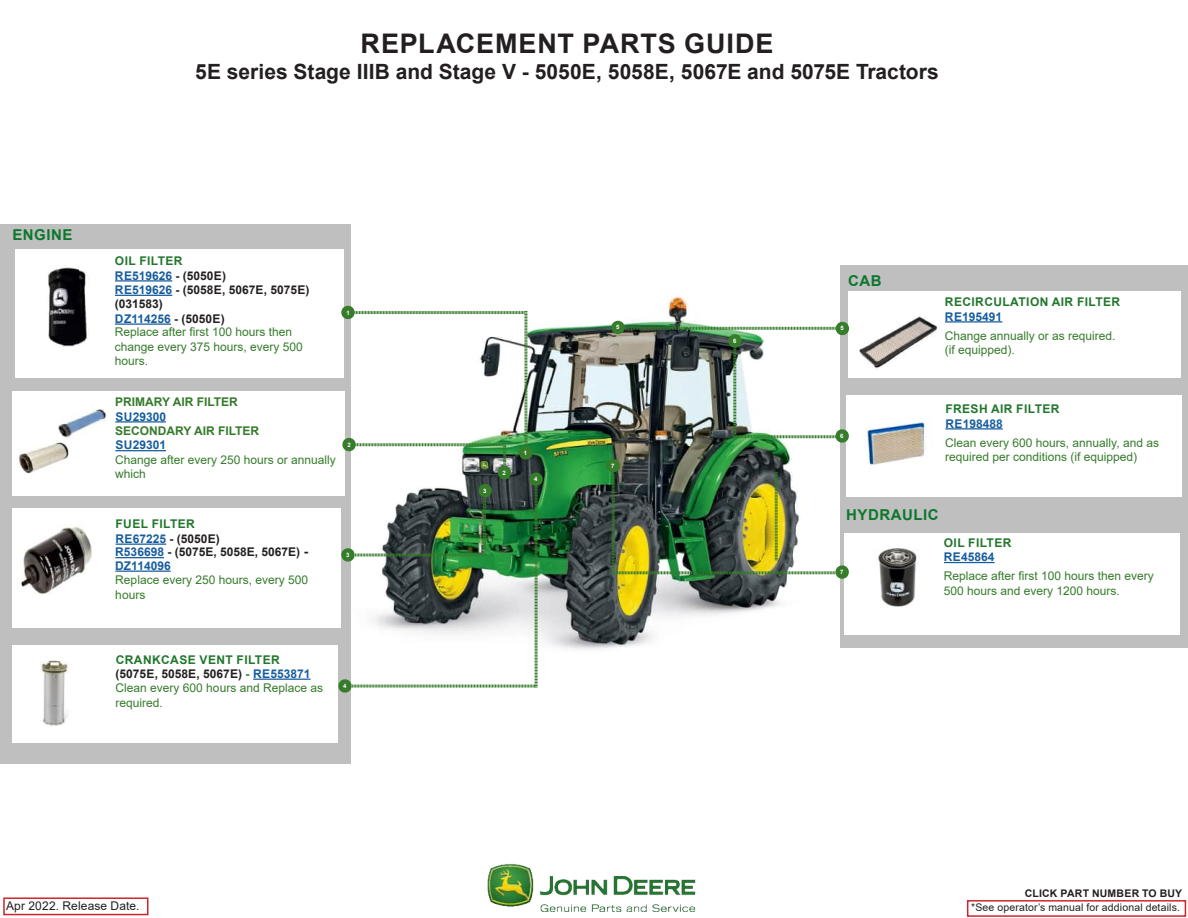
<style>
.page{position:relative;width:1188px;height:918px;background:#fff}
.page>*{position:absolute;margin:0;border:0;box-sizing:border-box;transform-origin:0 0}
.Title_Medium_24pt_Bl{font:700 27px "Arial";letter-spacing:.035em;color:#231f20}
.Title_Medium_24pt_Bl-2{font:700 21px "Arial";color:#231f20}
.head{font:700 15px "Arial";letter-spacing:.035em;color:#0d772d}
.head-2{font:12px/14.4px "Arial";color:#357b2b}
.Replace_Copy{font:12px/14.4px "Arial";color:#357b2b}
.head-3{font:700 12px/14.4px "Arial";letter-spacing:.035em;color:#22772d}
.t1{font:12px "Arial";letter-spacing:.015em;color:#231f20}
.t2{font:10.5px "Arial";letter-spacing:.015em;color:#231f20}
.t3{font:700 10.5px "Arial";letter-spacing:.02em;color:#231f20}
.Replace_Copy-2{font:700 6px "Arial";color:#fff}
.s1{font-weight:700;color:#22772d}
.s2{font-weight:700;color:#175d9e}
.s3{font-weight:700;color:#231f20}
.s4{font-weight:700}
.s5{font-weight:700;font-size:13.5px;color:#231f20}
.s6{color:#175d9e}
</style>
<div class="page">
<img style="left:487px;top:864px;width:209px;height:48px">
<img style="left:544px;top:296px;width:246px;height:354px">
<div style="left:0;top:224px;width:351px;height:540px;background:#bfbfc0"></div>
<div style="left:840px;top:266px;width:348px;height:382px;background:#bfbfc0"></div>
<div style="left:12px;top:392px;width:333px;height:104px;background:#fff"></div>
<div style="left:15px;top:249px;width:328px;height:129px;background:#fff"></div>
<div style="left:848px;top:291px;width:333px;height:87px;background:#fff"></div>
<div style="left:846px;top:395px;width:336px;height:101px;background:#fff"></div>
<div style="left:3px;top:897px;width:145px;height:18px;background:#fff;border:2px solid #d1232a"></div>
<div style="left:967px;top:900px;width:219px;height:17px;border:2px solid #d1232a"></div>
<img style="left:19px;top:409px;width:88px;height:65px">
<hr style="left:115px;top:421px;width:51px;height:2px;background:#175d9e">
<hr style="left:115px;top:450px;width:51px;height:1px;background:#175d9e">
<img style="left:48px;top:267px;width:40px;height:79px">
<hr style="left:115px;top:280px;width:57px;height:2px;background:#175d9e">
<hr style="left:115px;top:295px;width:57px;height:1px;background:#175d9e">
<hr style="left:115px;top:323px;width:56px;height:2px;background:#175d9e">
<img style="left:859px;top:316px;width:79px;height:53px">
<hr style="left:945px;top:428px;width:58px;height:2px;background:#175d9e">
<img style="left:865px;top:422px;width:62px;height:43px">
<div style="left:12px;top:508px;width:329px;height:120px;background:#fff"></div>
<hr style="left:116px;top:544px;width:50px;height:1px;background:#175d9e">
<hr style="left:115px;top:557px;width:49px;height:1px;background:#175d9e">
<hr style="left:115px;top:571px;width:56px;height:1px;background:#175d9e">
<img style="left:21px;top:527px;width:71px;height:67px">
<div style="left:12px;top:645px;width:326px;height:97px;background:#fff"></div>
<hr style="left:253px;top:679px;width:58px;height:1px;background:#175d9e">
<img style="left:40px;top:659px;width:29px;height:67px">
<div style="left:845px;top:533px;width:335px;height:102px;background:#fff"></div>
<hr style="left:944px;top:562px;width:51px;height:1px;background:#175d9e">
<img style="left:878px;top:548px;width:39px;height:59px">
<svg style="left:335px;top:303px;width:209px;height:390px"></svg>
<img style="left:608px;top:318px;width:241px;height:128px">
<img style="left:603px;top:456px;width:247px;height:126px">
<hr style="left:945px;top:321px;width:57px;height:2px;background:#175d9e">
<p class="Title_Medium_24pt_Bl" style="left:361px;top:25px;width:414px">REPLACEMENT PARTS GUIDE</p>
<p class="Title_Medium_24pt_Bl-2" style="left:195px;top:56px;width:745px">5E series Stage IIIB and Stage V - 5050E, 5058E, 5067E and 5075E Tractors</p>
<p class="head" style="left:12px;top:224px;width:62px">ENGINE</p>
<p class="head-2" style="left:115px;top:254px;width:196px"><span class="s1">OIL FILTER<br></span><span class="s2">RE519626</span> <span class="s3">- (5050E)<br></span><span class="s2">RE519626</span> <span class="s3">- (5058E, 5067E, 5075E) (031583)<br></span><span class="s2">DZ114256</span> <span class="s3">- (5050E)<br></span>Replace after first 100 hours then change every 375 hours, every 500 hours.</p>
<p class="Replace_Copy-2" style="left:346px;top:308px;width:5px">1</p>
<p class="head-2" style="left:115px;top:395px;width:222px"><span class="s4">PRIMARY AIR FILTER<br></span><span class="s2">SU29300<br></span><span class="s4">SECONDARY AIR FILTER<br></span><span class="s2">SU29301<br></span>Change after every 250 hours or annually which</p>
<p class="Replace_Copy-2" style="left:348px;top:440px;width:5px">2</p>
<p class="head-2" style="left:115px;top:517px;width:195px"><span class="s1">FUEL FILTER<br></span><span class="s2">RE67225</span> <span class="s3">- (5050E)<br></span><span class="s2">R536698</span> <span class="s3">- (5075E, 5058E, 5067E)</span> <span class="s5">-<br></span><span class="s2">DZ114096<br></span>Replace every 250 hours, every 500 hours</p>
<p class="Replace_Copy-2" style="left:346px;top:551px;width:5px">3</p>
<p class="head-2" style="left:116px;top:652px;width:209px"><span class="s1">CRANKCASE VENT FILTER </span><span class="s3">(5075E, 5058E, 5067E)</span> <span class="s1">-</span> <span class="s2">RE553871<br></span>Clean every 600 hours and Replace as required.</p>
<p class="Replace_Copy-2" style="left:343px;top:682px;width:5px">4</p>
<p class="Replace_Copy-2" style="left:483px;top:486px;width:5px">3</p>
<p class="Replace_Copy-2" style="left:503px;top:468px;width:5px">2</p>
<p class="Replace_Copy-2" style="left:524px;top:449px;width:5px">1</p>
<p class="Replace_Copy-2" style="left:534px;top:475px;width:5px">4</p>
<p class="Replace_Copy-2" style="left:616px;top:323px;width:5px">5</p>
<p class="Replace_Copy-2" style="left:611px;top:461px;width:5px">7</p>
<p class="Replace_Copy-2" style="left:733px;top:337px;width:5px">6</p>
<p class="head" style="left:848px;top:270px;width:35px">CAB</p>
<p class="Replace_Copy-2" style="left:840px;top:324px;width:5px">5</p>
<p class="Replace_Copy-2" style="left:840px;top:432px;width:5px">6</p>
<p class="head-3" style="left:945px;top:295px;width:177px">RECIRCULATION AIR FILTER<br><span class="s6">RE195491</span></p>
<p class="Replace_Copy" style="left:945px;top:328px;width:172px">Change annually or as required. (if equipped).</p>
<p class="head-3" style="left:945px;top:402px;width:116px">FRESH AIR FILTER<br><span class="s6">RE198488</span></p>
<p class="Replace_Copy" style="left:945px;top:435px;width:215px">Clean every 600 hours, annually, and as required per conditions (if equipped)</p>
<p class="head" style="left:846px;top:504px;width:94px">HYDRAULIC</p>
<p class="Replace_Copy-2" style="left:840px;top:568px;width:5px">7</p>
<p class="head-3" style="left:944px;top:536px;width:69px">OIL FILTER<br><span class="s6">RE45864</span></p>
<p class="Replace_Copy" style="left:944px;top:569px;width:212px">Replace after first 100 hours then every<br>500 hours and every 1200 hours.</p>
<p class="t3" style="left:1025px;top:886px;width:159px">CLICK PART NUMBER TO BUY</p>
<p class="t1" style="left:6px;top:897px;width:135px">Apr 2022. Release Date.</p>
<p class="t2" style="left:971px;top:900px;width:210px">*See operator’s manual for addional details.</p>
</div>
